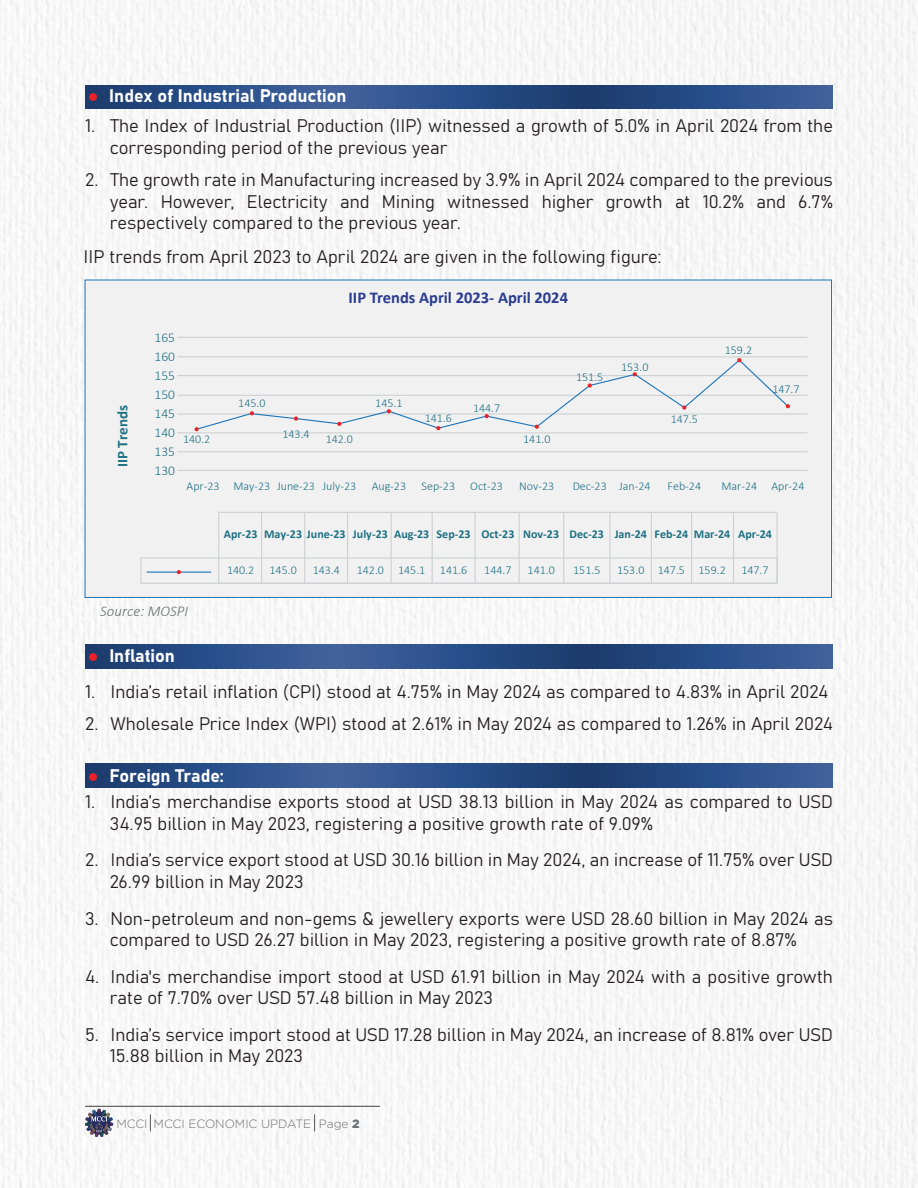
<style>
.page{position:relative;width:918px;height:1188px;background:#fff}
.page>*{position:absolute;margin:0;border:0;box-sizing:border-box;transform-origin:0 0}
.t1{font:18px/21.6px "Bahnschrift";color:#231f20}
.t2{font:18px "Bahnschrift";color:#fff}
.t3{font:700 16.5px "Calibri";color:#293c8f}
.t4{font:italic 300 15px "Calibri";color:#6e7071}
.t5{font:700 15px "Calibri";color:#1d7083}
.t6{font:300 13.5px/19px "Calibri";color:#1d7083}
.t7{font:300 12px "Calibri";color:#1d7083}
.t8{font:700 12px "Calibri";color:#1d7083}
.t9{font:300 12px "Gotham";color:#6e6f71}
.s1{color:#eb2127}
.s2{font-weight:900}
</style>
<div class="page">
<img style="left:0;top:0;width:918px;height:1188px">
<div style="left:85px;top:280px;width:747px;height:318px;background:#f2f1f1;border:1px solid #1e76b7"></div>
<svg style="left:150px;top:1114px;width:1px;height:17px"></svg>
<svg style="left:314px;top:1114px;width:1px;height:17px"></svg>
<svg style="left:85px;top:1109px;width:28px;height:28px"></svg>
<hr style="left:85px;top:1106px;width:295px;height:1px;background:#414142">
<svg style="left:85px;top:85px;width:748px;height:24px;background:#2b4e86"></svg>
<svg style="left:85px;top:764px;width:748px;height:24px;background:#2b4e86"></svg>
<svg style="left:85px;top:645px;width:748px;height:23px;background:#2b4e86"></svg>
<hr style="left:177px;top:395px;width:630px;height:1px;background:#cfd2d3">
<hr style="left:177px;top:375px;width:630px;height:1px;background:#cfd2d3">
<hr style="left:177px;top:356px;width:630px;height:1px;background:#cfd2d3">
<hr style="left:177px;top:337px;width:630px;height:1px;background:#cfd2d3">
<hr style="left:177px;top:413px;width:630px;height:2px;background:#cfd2d3">
<hr style="left:177px;top:432px;width:630px;height:1px;background:#cfd2d3">
<hr style="left:177px;top:451px;width:630px;height:1px;background:#cfd2d3">
<hr style="left:177px;top:470px;width:630px;height:1px;background:#cfd2d3">
<div style="left:218px;top:512px;width:560px;height:72px;border:1px solid #cfd2d3"></div>
<div style="left:140px;top:557px;width:638px;height:27px;border:1px solid #cfd2d3"></div>
<hr style="left:147px;top:572px;width:64px;height:1px;background:#1c76ba">
<svg style="left:177px;top:570px;width:4px;height:4px"></svg>
<hr style="left:261px;top:512px;width:1px;height:71px;background:#cfd2d3">
<hr style="left:304px;top:512px;width:1px;height:71px;background:#cfd2d3">
<hr style="left:347px;top:512px;width:1px;height:71px;background:#cfd2d3">
<hr style="left:391px;top:512px;width:1px;height:71px;background:#cfd2d3">
<hr style="left:432px;top:512px;width:1px;height:71px;background:#cfd2d3">
<hr style="left:475px;top:512px;width:1px;height:71px;background:#cfd2d3">
<hr style="left:519px;top:512px;width:1px;height:71px;background:#cfd2d3">
<hr style="left:563px;top:512px;width:1px;height:71px;background:#cfd2d3">
<hr style="left:609px;top:512px;width:2px;height:71px;background:#cfd2d3">
<hr style="left:651px;top:512px;width:1px;height:71px;background:#cfd2d3">
<hr style="left:691px;top:512px;width:1px;height:71px;background:#cfd2d3">
<hr style="left:733px;top:512px;width:1px;height:71px;background:#cfd2d3">
<svg style="left:194px;top:358px;width:596px;height:74px"></svg>
<p class="t2" style="left:88px;top:82px;width:260px"><span class="s1">●</span> Index of Industrial Production</p>
<p class="t1" style="left:110px;top:114px;width:725px;text-indent:-25px">1. The Index of Industrial Production (IIP) witnessed a growth of 5.0% in April 2024 from the corresponding period of the previous year</p>
<p class="t1" style="left:110px;top:168px;width:725px;text-align:justify;text-indent:-25px">2. The growth rate in Manufacturing increased by 3.9% in April 2024 compared to the previous year. However, Electricity and Mining witnessed higher growth at 10.2% and 6.7% respectively compared to the previous year.</p>
<p class="t1" style="left:84px;top:245px;width:579px">IIP trends from April 2023 to April 2024 are given in the following figure:</p>
<p class="t5" style="left:113px;top:467px;width:63px;rotate:-90deg">IIP Trends</p>
<p class="t3" style="left:349px;top:287px;width:221px">IIP Trends April 2023- April 2024</p>
<p class="t6" style="left:154px;top:327px;width:22px">165</p>
<p class="t6" style="left:154px;top:347px;width:22px">160<br>155</p>
<p class="t6" style="left:154px;top:385px;width:22px">150</p>
<p class="t6" style="left:154px;top:404px;width:22px">145</p>
<p class="t6" style="left:154px;top:423px;width:22px">140</p>
<p class="t6" style="left:154px;top:442px;width:22px">135</p>
<p class="t6" style="left:154px;top:461px;width:22px">130</p>
<p class="t7" style="left:183px;top:432px;width:29px">140.2</p>
<p class="t7" style="left:238px;top:396px;width:29px">145.0</p>
<p class="t7" style="left:282px;top:427px;width:29px">143.4</p>
<p class="t7" style="left:375px;top:396px;width:29px">145.1</p>
<p class="t7" style="left:425px;top:411px;width:29px">141.6</p>
<p class="t7" style="left:473px;top:400px;width:29px">144.7</p>
<p class="t7" style="left:326px;top:432px;width:29px">142.0</p>
<p class="t7" style="left:523px;top:432px;width:29px">141.0</p>
<p class="t7" style="left:576px;top:369px;width:29px">151.5</p>
<p class="t7" style="left:621px;top:360px;width:29px">153.0</p>
<p class="t7" style="left:187px;top:478px;width:171px">Apr-23 May-23 June-23 July-23</p>
<p class="t7" style="left:372px;top:478px;width:36px">Aug-23</p>
<p class="t7" style="left:422px;top:478px;width:35px">Sep-23</p>
<p class="t7" style="left:470px;top:478px;width:34px">Oct-23</p>
<p class="t7" style="left:519px;top:478px;width:37px">Nov-23</p>
<p class="t7" style="left:573px;top:478px;width:79px">Dec-23 Jan-24</p>
<p class="t7" style="left:671px;top:411px;width:29px">147.5</p>
<p class="t7" style="left:725px;top:343px;width:29px">159.2</p>
<p class="t7" style="left:772px;top:382px;width:29px">147.7</p>
<p class="t7" style="left:668px;top:478px;width:35px">Feb-24</p>
<p class="t7" style="left:721px;top:478px;width:85px">Mar-24 Apr-24</p>
<p class="t8" style="left:353px;top:527px;width:36px">July-23</p>
<p class="t7" style="left:357px;top:562px;width:29px">142.0</p>
<p class="t8" style="left:224px;top:527px;width:35px">Apr-23</p>
<p class="t7" style="left:227px;top:562px;width:29px">140.2</p>
<p class="t8" style="left:264px;top:527px;width:83px">May-23 June-23</p>
<p class="t7" style="left:270px;top:562px;width:29px">145.0</p>
<p class="t7" style="left:313px;top:562px;width:29px">143.4</p>
<p class="t8" style="left:394px;top:527px;width:37px">Aug-23</p>
<p class="t7" style="left:398px;top:562px;width:29px">145.1</p>
<p class="t8" style="left:437px;top:527px;width:35px">Sep-23</p>
<p class="t7" style="left:440px;top:562px;width:29px">141.6</p>
<p class="t8" style="left:481px;top:527px;width:35px">Oct-23</p>
<p class="t7" style="left:484px;top:562px;width:29px">144.7</p>
<p class="t8" style="left:523px;top:527px;width:37px">Nov-23</p>
<p class="t7" style="left:528px;top:562px;width:29px">141.0</p>
<p class="t8" style="left:570px;top:527px;width:36px">Dec-23</p>
<p class="t7" style="left:573px;top:562px;width:29px">151.5</p>
<p class="t8" style="left:615px;top:527px;width:34px">Jan-24</p>
<p class="t7" style="left:617px;top:562px;width:29px">153.0</p>
<p class="t8" style="left:655px;top:527px;width:35px">Feb-24</p>
<p class="t7" style="left:658px;top:562px;width:29px">147.5</p>
<p class="t8" style="left:694px;top:527px;width:38px">Mar-24</p>
<p class="t7" style="left:699px;top:562px;width:29px">159.2</p>
<p class="t8" style="left:738px;top:527px;width:35px">Apr-24</p>
<p class="t7" style="left:741px;top:562px;width:29px">147.7</p>
<p class="t4" style="left:100px;top:602px;width:89px">Source: MOSPI</p>
<p class="t2" style="left:88px;top:642px;width:88px"><span class="s1">●</span> Inflation</p>
<p class="t1" style="left:85px;top:679px;width:745px">1. India’s retail inflation (CPI) stood at 4.75% in May 2024 as compared to 4.83% in April 2024</p>
<p class="t1" style="left:85px;top:711px;width:750px">2. Wholesale Price Index (WPI) stood at 2.61% in May 2024 as compared to 1.26% in April 2024</p>
<p class="t2" style="left:88px;top:762px;width:137px"><span class="s1">●</span> Foreign Trade:</p>
<p class="t1" style="left:110px;top:790px;width:725px;text-indent:-25px">1. India’s merchandise exports stood at USD 38.13 billion in May 2024 as compared to USD<br>34.95 billion in May 2023, registering a positive growth rate of 9.09%</p>
<p class="t1" style="left:110px;top:848px;width:725px;text-indent:-25px">2. India’s service export stood at USD 30.16 billion in May 2024, an increase of 11.75% over USD<br>26.99 billion in May 2023</p>
<p class="t1" style="left:110px;top:906px;width:725px;text-indent:-25px">3. Non-petroleum and non-gems &amp; jewellery exports were USD 28.60 billion in May 2024 as compared to USD 26.27 billion in May 2023, registering a positive growth rate of 8.87%</p>
<p class="t1" style="left:110px;top:964px;width:725px;text-indent:-25px">4. India's merchandise import stood at USD 61.91 billion in May 2024 with a positive growth rate of 7.70% over USD 57.48 billion in May 2023</p>
<p class="t1" style="left:110px;top:1023px;width:725px;text-indent:-25px">5. India’s service import stood at USD 17.28 billion in May 2024, an increase of 8.81% over USD<br>15.88 billion in May 2023</p>
<p class="t9" style="left:116px;top:1117px;width:245px">MCCI MCCI ECONOMIC UPDATE Page <span class="s2">2</span></p>
</div>
